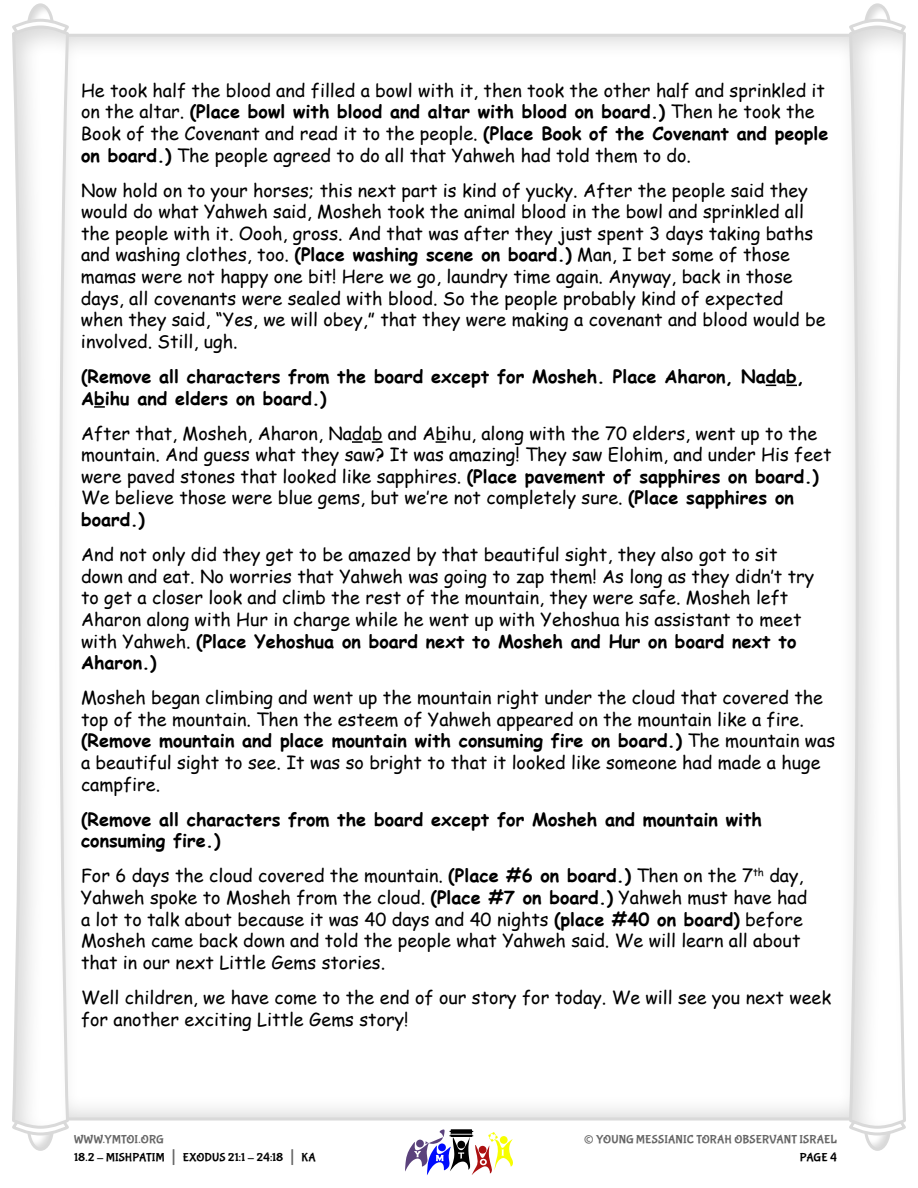
<style>
.page{position:relative;width:918px;height:1188px;background:#fff}
.page>*{position:absolute;margin:0;border:0;box-sizing:border-box;transform-origin:0 0}
.t1{font:27px "Bubblegum Sans";color:#666}
.Body_Text_-_Little_Gems_Story{font:18px/21.6px "Comic Sans MS";color:#000}
.Body_Text_-_Little_Gems_Story-2{font:700 18px/21.6px "Comic Sans MS";color:#000}
.t2{font:12px/18px "Bubblegum Sans";letter-spacing:.01em;color:#000}
.t3{font:12px "Bubblegum Sans";letter-spacing:.01em;color:#666}
.s1{font-weight:700}
.s2{color:#666}
.s3{font-size:21px;color:#666}
</style>
<div class="page">
<svg style="left:405px;top:1129px;width:108px;height:46px"></svg>
<div style="left:24px;top:1102px;width:30px;height:50px;background:#000;opacity:.15"></div>
<div style="left:27px;top:1104px;width:27px;height:47px;border:3px solid #d9d9d9;border-radius:50%"></div>
<svg style="left:17px;top:1114px;width:55px;height:23px"></svg>
<div style="left:27px;top:2px;width:30px;height:51px;background:#000;opacity:.15"></div>
<div style="left:27px;top:3px;width:27px;height:48px;border:3px solid #d9d9d9;border-radius:50%"></div>
<svg style="left:18px;top:17px;width:45px;height:7px"></svg>
<svg style="left:12px;top:24px;width:58px;height:1106px"></svg>
<div style="left:861px;top:1102px;width:30px;height:50px;background:#000;opacity:.15"></div>
<div style="left:864px;top:1104px;width:27px;height:47px;border:3px solid #d9d9d9;border-radius:50%"></div>
<svg style="left:854px;top:1130px;width:47px;height:7px"></svg>
<div style="left:864px;top:2px;width:30px;height:51px;background:#000;opacity:.15"></div>
<div style="left:864px;top:3px;width:27px;height:48px;border:3px solid #d9d9d9;border-radius:50%"></div>
<svg style="left:846px;top:17px;width:54px;height:23px"></svg>
<svg style="left:848px;top:24px;width:58px;height:1106px"></svg>
<svg style="left:94px;top:406px;width:11px;height:2px"></svg>
<svg style="left:352px;top:441px;width:11px;height:2px"></svg>
<svg style="left:372px;top:441px;width:10px;height:2px"></svg>
<svg style="left:436px;top:441px;width:10px;height:2px"></svg>
<p class="Body_Text_-_Little_Gems_Story" style="left:81px;top:79px;width:749px">He took half the blood and filled a bowl with it, then took the other half and sprinkled it on the altar. <span class="s1">(Place bowl with blood and altar with blood on board. )</span> Then he took the Book of the Covenant and read it to the people. <span class="s1">(Place Book of the Covenant and people on board. )</span> The people agreed to do all that Yahweh had told them to do.</p>
<p class="Body_Text_-_Little_Gems_Story" style="left:81px;top:179px;width:746px">Now hold on to your horses; this next part is kind of yucky. After the people said they would do what Yahweh said, Mosheh took the animal blood in the bowl and sprinkled all the people with it. Oooh, gross. And that was after they just spent 3 days taking baths and washing clothes, too. <span class="s1">(Place washing scene on board. )</span> Man, I bet some of those mamas were not happy one bit! Here we go, laundry time again. Anyway, back in those days, all covenants were sealed with blood. So the people probably kind of expected when they said, “Yes, we will obey,” that they were making a covenant and blood would be involved. Still, ugh.</p>
<p class="Body_Text_-_Little_Gems_Story-2" style="left:81px;top:365px;width:725px">(Remove all characters from the board except for Mosheh. Place Aharon, Nadab,<br>Abihu and elders on board. )</p>
<p class="Body_Text_-_Little_Gems_Story" style="left:81px;top:422px;width:752px">After that, Mosheh, Aharon, Nadab and Abihu, along with the 70 elders, went up to the mountain. And guess what they saw? It was amazing! They saw Elohim, and under His feet were paved stones that looked like sapphires. <span class="s1">(Place pavement of sapphires on board. )<br></span>We believe those were blue gems, but we’re not completely sure. <span class="s1">(Place sapphires on board. )</span></p>
<p class="Body_Text_-_Little_Gems_Story" style="left:81px;top:543px;width:735px">And not only did they get to be amazed by that beautiful sight, they also got to sit down and eat. No worries that Yahweh was going to zap them! As long as they didn’t try to get a closer look and climb the rest of the mountain, they were safe. Mosheh left Aharon along with Hur in charge while he went up with Yehoshua his assistant to meet with Yahweh. <span class="s1">(Place Yehoshua on board next to Mosheh and Hur on board next to Aharon. )</span></p>
<p class="Body_Text_-_Little_Gems_Story" style="left:81px;top:686px;width:756px">Mosheh began climbing and went up the mountain right under the cloud that covered the top of the mountain. Then the esteem of Yahweh appeared on the mountain like a fire. <span class="s1">(Remove mountain and place mountain with consuming fire on board. )</span> The mountain was a beautiful sight to see. It was so bright to that it looked like someone had made a huge campfire.</p>
<p class="Body_Text_-_Little_Gems_Story-2" style="left:81px;top:808px;width:683px">(Remove all characters from the board except for Mosheh and mountain with consuming fire. )</p>
<p class="Body_Text_-_Little_Gems_Story" style="left:81px;top:865px;width:728px">For 6 days the cloud covered the mountain. <span class="s1">(Place #6 on board. )</span> Then on the 7<sup>th</sup> day, Yahweh spoke to Mosheh from the cloud. <span class="s1">(Place #7 on board. )</span> Yahweh must have had a lot to talk about because it was 40 days and 40 nights <span class="s1">(place #40 on board)</span> before Mosheh came back down and told the people what Yahweh said. We will learn all about that in our next Little Gems stories.</p>
<p class="Body_Text_-_Little_Gems_Story" style="left:81px;top:986px;width:752px">Well children, we have come to the end of our story for today. We will see you next week for another exciting Little Gems story!</p>
<p class="t2" style="left:74px;top:1131px;width:243px"><span class="s2">WWW.YMTOI.ORG<br></span>18.2 - MISHPATIM <span class="s3">|</span> EXODUS 21:1 - 24:18 <span class="s3">|</span> KA</p>
<h1 class="t1" style="left:584px;top:1124px;width:12px">©</h1>
<p class="t3" style="left:596px;top:1133px;width:242px">YOUNG MESSIANIC TORAH OBSERVANT ISRAEL</p>
<p class="t2" style="left:800px;top:1149px;width:39px">PAGE 4</p>
</div>
